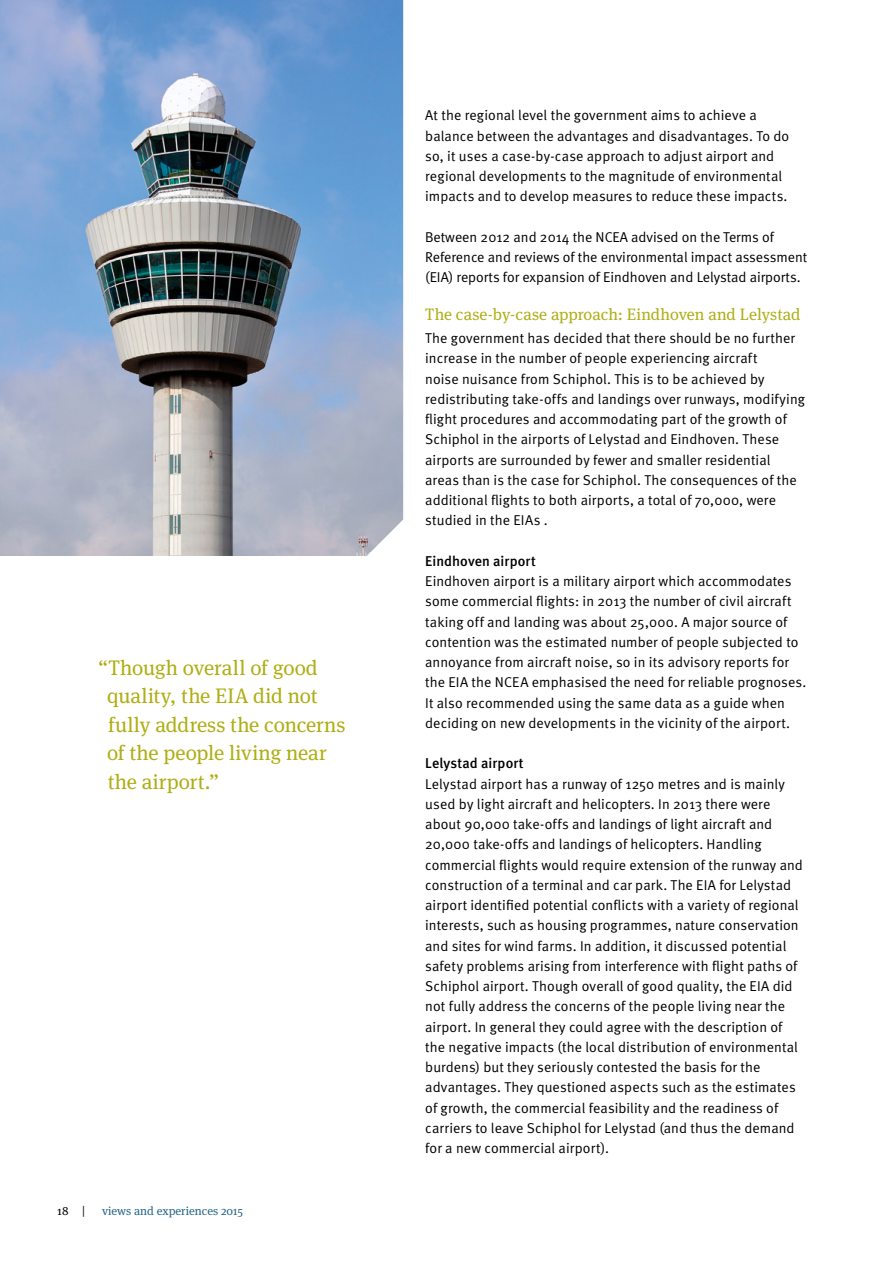
<style>
.page{position:relative;width:893px;height:1263px;background:#fff}
.page>*{position:absolute;margin:0;border:0;box-sizing:border-box;transform-origin:0 0}
.t1{font:21px/28.5px "Meta Serif";color:#afae15}
.t2{font:16.5px "Meta Serif";letter-spacing:.005em;color:#afae15}
.t3{font:14.25px/20.2px "Meta Normal";letter-spacing:.005em;color:#000}
.t4{font:500 14.25px "Meta";letter-spacing:.01em;color:#000}
.t5{font:12px "Meta Serif";color:#266787}
.t6{font:12px "Meta Serif";color:#000}
</style>
<div class="page">
<img style="left:0;top:0;width:403px;height:556px">
<h1 class="t1" style="left:107px;top:651px;width:240px;text-indent:-9px">“Though overall of good quality, the EIA did not fully address the concerns of the people living near the airport.”</h1>
<p class="t6" style="left:57px;top:1200px;width:29px">18 |</p>
<p class="t5" style="left:102px;top:1200px;width:143px">views and experiences 2015</p>
<p class="t3" style="left:425px;top:105px;width:366px">At the regional level the government aims to achieve a balance between the advantages and disadvantages. To do so, it uses a case-by-case approach to adjust airport and regional developments to the magnitude of environmental impacts and to develop measures to reduce these impacts.</p>
<p class="t3" style="left:425px;top:227px;width:384px">Between 2012 and 2014 the NCEA advised on the Terms of<br>Reference and reviews of the environmental impact assessment (EIA) reports for expansion of Eindhoven and Lelystad airports.</p>
<p class="t2" style="left:425px;top:300px;width:377px">The case-by-case approach: Eindhoven and Lelystad</p>
<p class="t3" style="left:425px;top:328px;width:381px">The government has decided that there should be no further increase in the number of people experiencing aircraft<br>noise nuisance from Schiphol. This is to be achieved by redistributing take-offs and landings over runways, modifying flight procedures and accommodating part of the growth of Schiphol in the airports of Lelystad and Eindhoven. These airports are surrounded by fewer and smaller residential areas than is the case for Schiphol. The consequences of the additional flights to both airports, a total of 70,000, were studied in the EIAs .</p>
<p class="t4" style="left:425px;top:553px;width:112px">Eindhoven airport</p>
<p class="t3" style="left:425px;top:571px;width:383px">Eindhoven airport is a military airport which accommodates some commercial flights: in 2013 the number of civil aircraft taking off and landing was about 25,000. A major source of contention was the estimated number of people subjected to annoyance from aircraft noise, so in its advisory reports for the EIA the NCEA emphasised the need for reliable prognoses.<br>It also recommended using the same data as a guide when deciding on new developments in the vicinity of the airport.</p>
<p class="t4" style="left:425px;top:755px;width:100px">Lelystad airport</p>
<p class="t3" style="left:425px;top:773px;width:379px">Lelystad airport has a runway of 1250 metres and is mainly used by light aircraft and helicopters. In 2013 there were about 90,000 take-offs and landings of light aircraft and 20,000 take-offs and landings of helicopters. Handling commercial flights would require extension of the runway and construction of a terminal and car park. The EIA for Lelystad airport identified potential conflicts with a variety of regional interests, such as housing programmes, nature conservation and sites for wind farms. In addition, it discussed potential safety problems arising from interference with flight paths of Schiphol airport. Though overall of good quality, the EIA did not fully address the concerns of the people living near the airport. In general they could agree with the description of the negative impacts (the local distribution of environmental burdens) but they seriously contested the basis for the advantages. They questioned aspects such as the estimates of growth, the commercial feasibility and the readiness of carriers to leave Schiphol for Lelystad (and thus the demand for a new commercial airport).</p>
</div>
